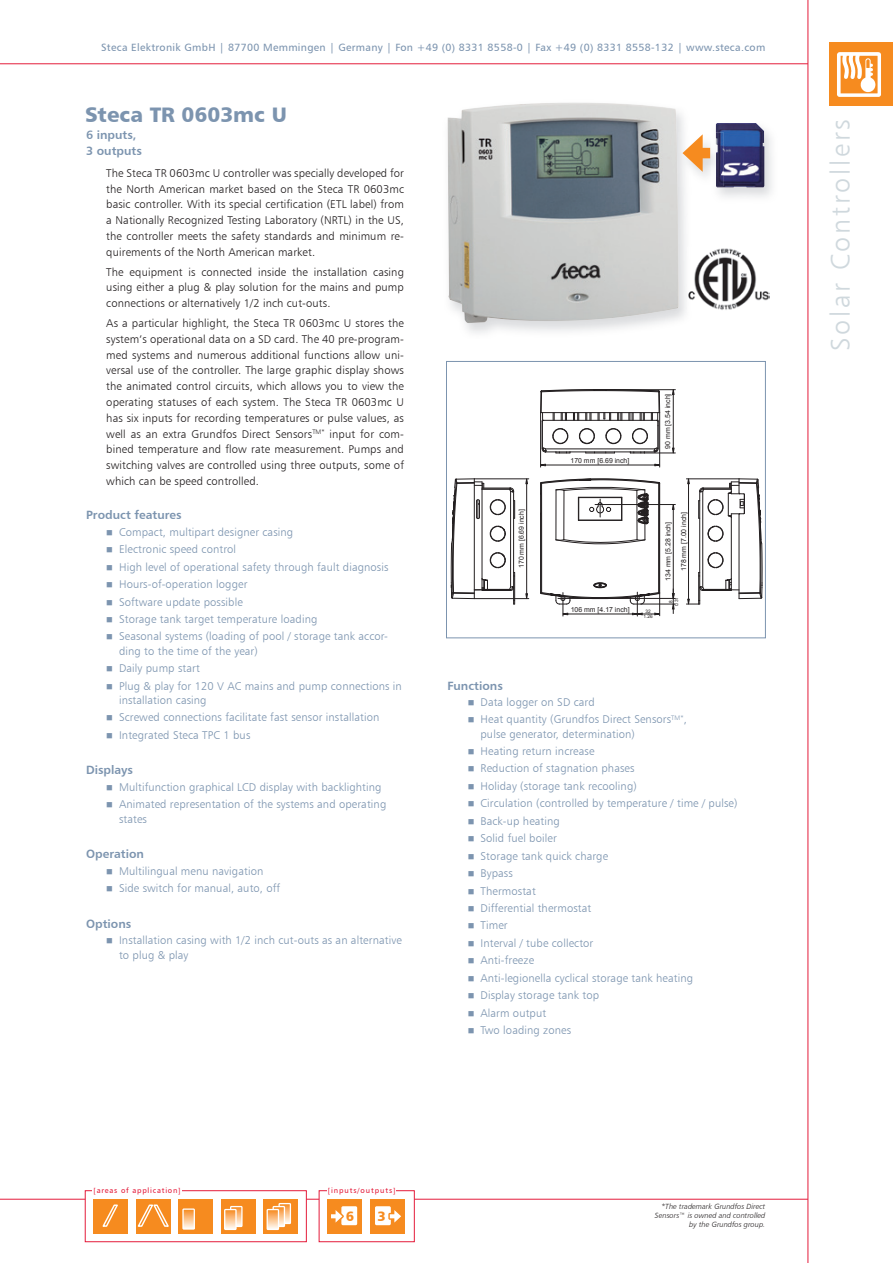
<style>
.page{position:relative;width:893px;height:1263px;background:#fff}
.page>*{position:absolute;margin:0;border:0;box-sizing:border-box;transform-origin:0 0}
.t1{font:27px "Humanist 777 BT Light B";letter-spacing:.1em;color:#cfd8dd}
.t2{font:21px "Humanist 777 BT Black B";color:#7c94af}
.t3{font:13.5px "Humanist 777 BT Black B";color:#f68b1f}
.t4{font:12px/15.8px "Humanist 777 BT Bold B";color:#7c94af}
.t5{font:11.25px/14.2px "Humanist 777 BT Light B";letter-spacing:.01em;color:#7c94af}
.t6{font:11.25px/15.8px "Humanist 777 BT Light B";letter-spacing:.01em;color:#231f20;text-align:justify}
.t7{font:10.5px "Humanist 777 BT Roman B";letter-spacing:.03em;color:#7c94af}
.t8{font:7.5px/9px "Humanist 777 BT Light Italic B";letter-spacing:.005em;color:#231f20;text-align:right}
.t9{font:7.5px "Humanist 777 BT Roman B";letter-spacing:.1em;color:#e41c3b}
.t10{font:7.5px "Humanist 777 BT Roman B";letter-spacing:.12em;color:#e41c3b}
.t11{font:6.9px "Arial";color:#231f20}
.t12{font:4.65px/5.7px "Arial";color:#231f20;text-align:center}
</style>
<div class="page">
<hr style="left:0;top:64px;width:808px;height:1px;background:#e41c3b">
<hr style="left:0;top:1199px;width:808px;height:1px;background:#e41c3b">
<hr style="left:808px;top:0;width:1px;height:1263px;background:#e41c3b">
<div style="left:829px;top:43px;width:64px;height:63px;background:#f68b1f"></div>
<img style="left:837px;top:52px;width:44px;height:45px">
<img style="left:692px;top:248px;width:77px;height:62px">
<hr style="left:540px;top:413px;width:1px;height:54px;background:#231f20">
<hr style="left:659px;top:413px;width:1px;height:54px;background:#231f20">
<hr style="left:602px;top:389px;width:73px;height:1px;background:#231f20">
<hr style="left:644px;top:453px;width:31px;height:1px;background:#231f20">
<hr style="left:558px;top:598px;width:117px;height:1px;background:#231f20">
<hr style="left:641px;top:604px;width:34px;height:1px;background:#231f20">
<hr style="left:474px;top:479px;width:55px;height:1px;background:#231f20">
<hr style="left:474px;top:598px;width:55px;height:1px;background:#231f20">
<hr style="left:595px;top:504px;width:80px;height:1px;background:#231f20">
<svg style="left:686px;top:478px;width:77px;height:127px"></svg>
<svg style="left:451px;top:478px;width:64px;height:127px"></svg>
<svg style="left:540px;top:389px;width:134px;height:65px"></svg>
<svg style="left:526px;top:464px;width:148px;height:152px"></svg>
<div style="left:446px;top:361px;width:320px;height:277px;border:1px solid #7c94af"></div>
<img style="left:687px;top:247px;width:5px;height:65px">
<img style="left:447px;top:102px;width:232px;height:228px">
<img style="left:715px;top:125px;width:57px;height:72px">
<img style="left:716px;top:123px;width:48px;height:64px">
<img style="left:678px;top:133px;width:46px;height:53px">
<div style="left:695px;top:148px;width:15px;height:10px;background:#f68b1f"></div>
<svg style="left:682px;top:134px;width:21px;height:38px"></svg>
<div style="left:319px;top:1190px;width:95px;height:52px;background:#fff;border:1px solid #e41c3b"></div>
<div style="left:328px;top:1199px;width:34px;height:34px;background:#f68b1f"></div>
<div style="left:342px;top:1207px;width:15px;height:17px;background:#fff"></div>
<div style="left:341px;top:1206px;width:16px;height:19px;border:1px solid #fff"></div>
<svg style="left:331px;top:1208px;width:13px;height:16px"></svg>
<div style="left:370px;top:1199px;width:34px;height:34px;background:#f68b1f"></div>
<div style="left:376px;top:1207px;width:14px;height:17px;background:#fff"></div>
<div style="left:375px;top:1206px;width:16px;height:19px;border:1px solid #fff"></div>
<svg style="left:388px;top:1208px;width:13px;height:16px"></svg>
<div style="left:328px;top:1186px;width:68px;height:9px;background:#fff"></div>
<div style="left:85px;top:1190px;width:222px;height:52px;background:#fff;border:1px solid #e41c3b"></div>
<div style="left:94px;top:1199px;width:34px;height:34px;background:#f68b1f"></div>
<svg style="left:102px;top:1204px;width:16px;height:23px"></svg>
<div style="left:136px;top:1199px;width:34px;height:34px;background:#f68b1f"></div>
<svg style="left:137px;top:1204px;width:32px;height:23px"></svg>
<div style="left:179px;top:1199px;width:34px;height:34px;background:#f68b1f"></div>
<svg style="left:183px;top:1211px;width:11px;height:19px"></svg>
<div style="left:182px;top:1208px;width:13px;height:21px;border:1px solid #fff"></div>
<div style="left:221px;top:1199px;width:34px;height:34px;background:#f68b1f"></div>
<div style="left:230px;top:1206px;width:13px;height:21px;border:1px solid #fff"></div>
<svg style="left:225px;top:1206px;width:17px;height:22px"></svg>
<div style="left:224px;top:1209px;width:13px;height:21px;border:1px solid #fff"></div>
<div style="left:264px;top:1199px;width:34px;height:34px;background:#f68b1f"></div>
<div style="left:278px;top:1203px;width:13px;height:21px;border:1px solid #fff"></div>
<svg style="left:268px;top:1203px;width:22px;height:26px"></svg>
<div style="left:267px;top:1209px;width:12px;height:21px;border:1px solid #fff"></div>
<div style="left:92px;top:1186px;width:90px;height:9px;background:#fff"></div>
<p class="t7" style="left:101px;top:40px;width:666px">Steca Elektronik GmbH | 87700 Memmingen | Germany | Fon +49 (0) 8331 8558-0 | Fax +49 (0) 8331 8558-132 | www.steca.com</p>
<h2 class="t2" style="left:85px;top:101px;width:203px">Steca TR 0603mc U</h2>
<p class="t4" style="left:86px;top:127px;width:57px">6 inputs,<br>3 outputs</p>
<p class="t6" style="left:106px;top:165px;width:299px">The Steca TR 0603mc U controller was specially developed for the North American market based on the Steca TR 0603mc basic controller. With its special certification (ETL label) from a Nationally Recognized Testing Laboratory (NRTL) in the US, the controller meets the safety standards and minimum re&shy;quirements of the North American market.</p>
<p class="t6" style="left:106px;top:264px;width:299px">The equipment is connected inside the installation casing using either a plug &amp; play solution for the mains and pump connections or alternatively 1/2 inch cut-outs.</p>
<p class="t6" style="left:106px;top:315px;width:299px">As a particular highlight, the Steca TR 0603mc U stores the system‘s operational data on a SD card. The 40 pre-program&shy;med systems and numerous additional functions allow uni&shy;versal use of the controller. The large graphic display shows the animated control circuits, which allows you to view the operating statuses of each system. The Steca TR 0603mc U has six inputs for recording temperatures or pulse values, as well as an extra Grundfos Direct Sensors<sup>TM*</sup> input for com&shy;bined temperature and flow rate measurement. Pumps and switching valves are controlled using three outputs, some of which can be speed controlled.</p>
<p class="t4" style="left:86px;top:507px;width:97px">Product features</p>
<p class="t5" style="left:106px;top:525px;width:188px">■ Compact, multipart designer casing</p>
<p class="t5" style="left:106px;top:542px;width:131px">■ Electronic speed control</p>
<p class="t5" style="left:106px;top:559px;width:284px">■ High level of operational safety through fault diagnosis</p>
<p class="t5" style="left:106px;top:577px;width:143px">■ Hours-of-operation logger</p>
<p class="t5" style="left:106px;top:594px;width:138px">■ Software update possible</p>
<p class="t5" style="left:106px;top:612px;width:213px">■ Storage tank target temperature loading</p>
<p class="t5" style="left:119px;top:629px;width:270px;text-indent:-13px">■ Seasonal systems (loading of pool / storage tank accor&shy;ding to the time of the year)</p>
<p class="t5" style="left:106px;top:661px;width:95px">■ Daily pump start</p>
<p class="t5" style="left:119px;top:678px;width:284px;text-indent:-13px">■ Plug &amp; play for 120 V AC mains and pump connections in installation casing</p>
<p class="t5" style="left:106px;top:710px;width:275px">■ Screwed connections facilitate fast sensor installation</p>
<p class="t5" style="left:106px;top:727px;width:146px">■ Integrated Steca TPC 1 bus</p>
<p class="t4" style="left:86px;top:762px;width:49px">Displays</p>
<p class="t5" style="left:106px;top:780px;width:277px">■ Multifunction graphical LCD display with backlighting</p>
<p class="t5" style="left:119px;top:797px;width:269px;text-indent:-13px">■ Animated representation of the systems and operating states</p>
<p class="t4" style="left:86px;top:846px;width:59px">Operation</p>
<p class="t5" style="left:106px;top:863px;width:159px">■ Multilingual menu navigation</p>
<p class="t5" style="left:106px;top:881px;width:175px">■ Side switch for manual, auto, off</p>
<p class="t4" style="left:86px;top:915px;width:47px">Options</p>
<p class="t5" style="left:119px;top:933px;width:284px;text-indent:-13px">■ Installation casing with 1/2 inch cut-outs as an alternative to plug &amp; play</p>
<p class="t11" style="left:517px;top:568px;width:60px;rotate:-90deg">170 mm [6.69 inch]</p>
<p class="t11" style="left:570px;top:456px;width:60px">170 mm [6.69 inch]</p>
<p class="t11" style="left:663px;top:449px;width:57px;rotate:-90deg">90 mm [3.54 inch]</p>
<p class="t11" style="left:571px;top:605px;width:60px">106 mm [4.17 inch]</p>
<p class="t12" style="left:644px;top:608px;width:11px">32<br>1.26</p>
<p class="t11" style="left:663px;top:581px;width:60px;rotate:-90deg">134 mm [5.28 inch]</p>
<p class="t11" style="left:679px;top:571px;width:60px;rotate:-90deg">178 mm [7.00 inch]</p>
<p class="t12" style="left:668px;top:606px;width:11px;rotate:-90deg">8<br>0.31</p>
<p class="t4" style="left:448px;top:677px;width:57px">Functions</p>
<p class="t5" style="left:468px;top:695px;width:129px">■ Data logger on SD card</p>
<p class="t5" style="left:480px;top:712px;width:208px;text-indent:-13px">■ Heat quantity (Grundfos Direct Sensors<sup>TM*</sup>, pulse generator, determination)</p>
<p class="t5" style="left:468px;top:744px;width:128px">■ Heating return increase</p>
<p class="t5" style="left:468px;top:761px;width:168px">■ Reduction of stagnation phases</p>
<p class="t5" style="left:468px;top:779px;width:171px">■ Holiday (storage tank recooling)</p>
<p class="t5" style="left:468px;top:796px;width:271px">■ Circulation (controlled by temperature / time / pulse)</p>
<p class="t5" style="left:468px;top:813px;width:94px">■ Back-up heating</p>
<p class="t5" style="left:468px;top:831px;width:91px">■ Solid fuel boiler</p>
<p class="t5" style="left:468px;top:848px;width:142px">■ Storage tank quick charge</p>
<p class="t5" style="left:468px;top:866px;width:47px">■ Bypass</p>
<p class="t5" style="left:468px;top:883px;width:70px">■ Thermostat</p>
<p class="t5" style="left:468px;top:901px;width:125px">■ Differential thermostat</p>
<p class="t5" style="left:468px;top:918px;width:41px">■ Timer</p>
<p class="t5" style="left:468px;top:936px;width:127px">■ Interval / tube collector</p>
<p class="t5" style="left:468px;top:953px;width:68px">■ Anti-freeze</p>
<p class="t5" style="left:468px;top:970px;width:227px">■ Anti-legionella cyclical storage tank heating</p>
<p class="t5" style="left:468px;top:988px;width:133px">■ Display storage tank top</p>
<p class="t5" style="left:468px;top:1005px;width:80px">■ Alarm output</p>
<p class="t5" style="left:468px;top:1023px;width:105px">■ Two loading zones</p>
<p class="t9" style="left:94px;top:1185px;width:89px">[areas of application]</p>
<p class="t10" style="left:328px;top:1185px;width:69px">[inputs/outputs]</p>
<p class="t3" style="left:346px;top:1207px;width:10px">6</p>
<p class="t3" style="left:378px;top:1207px;width:10px">3</p>
<p class="t8" style="left:655px;top:1202px;width:112px">*The trademark Grundfos Direct<br>Sensors™ is owned and controlled by the Grundfos group.</p>
<h1 class="t1" style="left:824px;top:351px;width:233px;rotate:-90deg">Solar Controllers</h1>
</div>
